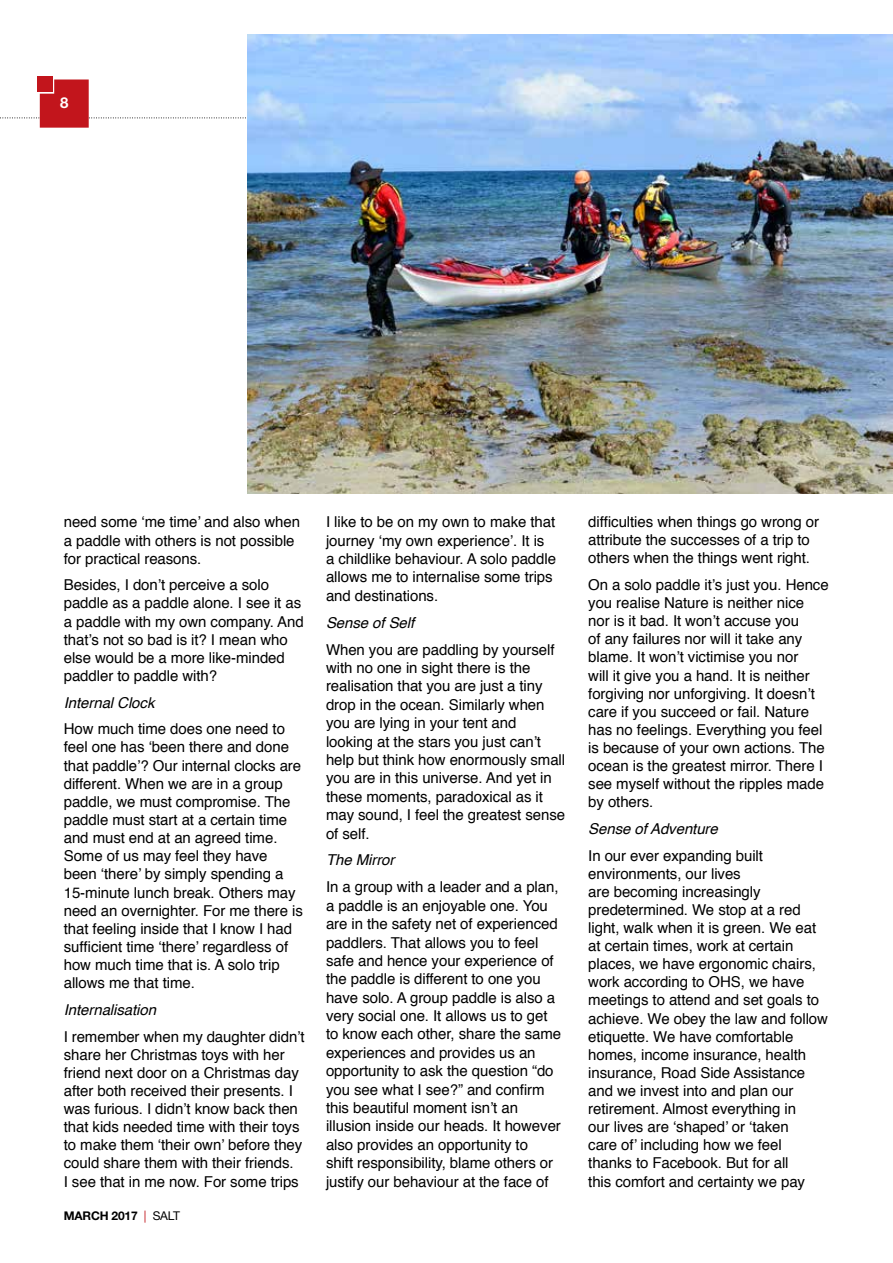
<style>
.page{position:relative;width:893px;height:1263px;background:#fff}
.page>*{position:absolute;margin:0;border:0;box-sizing:border-box;transform-origin:0 0}
.t1{font:15px/18.1px "Helvetica";letter-spacing:-.005em;color:#000}
.t2{font:italic 15px "Helvetica";letter-spacing:-.005em;color:#000}
.t3{font:700 15px "Helvetica Neue";color:#fff}
.t4{font:700 12px "Helvetica Neue";letter-spacing:-.015em;color:#000}
.s1{font-weight:400;color:#c2151c}
.s2{font-weight:400}
</style>
<div class="page">
<svg style="left:0;top:79px;width:246px;height:49px"></svg>
<div style="left:37px;top:77px;width:15px;height:15px;background:#c2151c"></div>
<img style="left:247px;top:34px;width:646px;height:459px">
<p class="t3" style="left:60px;top:93px;width:10px">8</p>
<p class="t1" style="left:64px;top:513px;width:238px">need some ‘me time’ and also when a paddle with others is not possible for practical reasons.</p>
<p class="t1" style="left:64px;top:576px;width:241px">Besides, I don’t perceive a solo paddle as a paddle alone. I see it as a paddle with my own company. And that’s not so bad is it? I mean who else would be a more like-minded paddler to paddle with?</p>
<p class="t2" style="left:64px;top:690px;width:92px">Internal Clock</p>
<p class="t1" style="left:64px;top:720px;width:241px">How much time does one need to feel one has ‘been there and done that paddle’? Our internal clocks are different. When we are in a group paddle, we must compromise. The paddle must start at a certain time and must end at an agreed time.<br>Some of us may feel they have been ‘there’ by simply spending a<br>15-minute lunch break. Others may need an overnighter. For me there is that feeling inside that I know I had sufficient time ‘there’ regardless of how much time that is. A solo trip allows me that time.</p>
<p class="t2" style="left:64px;top:998px;width:94px">Internalisation</p>
<p class="t1" style="left:64px;top:1027px;width:242px">I remember when my daughter didn’t share her Christmas toys with her friend next door on a Christmas day after both received their presents. I was furious. I didn’t know back then that kids needed time with their toys to make them ‘their own’ before they could share them with their friends.<br>I see that in me now. For some trips</p>
<p class="t4" style="left:64px;top:1209px;width:118px">MARCH 2017 <span class="s1">|</span> <span class="s2">SALT</span></p>
<p class="t1" style="left:326px;top:513px;width:232px">I like to be on my own to make that journey ‘my own experience’. It is a childlike behaviour. A solo paddle allows me to internalise some trips and destinations.</p>
<p class="t2" style="left:326px;top:611px;width:90px">Sense of Self</p>
<p class="t1" style="left:326px;top:641px;width:241px">When you are paddling by yourself with no one in sight there is the realisation that you are just a tiny drop in the ocean. Similarly when you are lying in your tent and looking at the stars you just can’t help but think how enormously small you are in this universe. And yet in these moments, paradoxical as it may sound, I feel the greatest sense of self.</p>
<p class="t2" style="left:326px;top:848px;width:70px">The Mirror</p>
<p class="t1" style="left:326px;top:878px;width:237px">In a group with a leader and a plan, a paddle is an enjoyable one. You are in the safety net of experienced paddlers. That allows you to feel safe and hence your experience of the paddle is different to one you have solo. A group paddle is also a very social one. It allows us to get to know each other, share the same experiences and provides us an opportunity to ask the question “do you see what I see?” and confirm this beautiful moment isn’t an illusion inside our heads. It however also provides an opportunity to<br>shift responsibility, blame others or justify our behaviour at the face of</p>
<p class="t1" style="left:588px;top:513px;width:232px">difficulties when things go wrong or attribute the successes of a trip to others when the things went right.</p>
<p class="t1" style="left:588px;top:576px;width:242px">On a solo paddle it’s just you. Hence you realise Nature is neither nice nor is it bad. It won’t accuse you<br>of any failures nor will it take any blame. It won’t victimise you nor<br>will it give you a hand. It is neither forgiving nor unforgiving. It doesn’t care if you succeed or fail. Nature has no feelings. Everything you feel is because of your own actions. The ocean is the greatest mirror. There I see myself without the ripples made by others.</p>
<p class="t2" style="left:588px;top:817px;width:131px">Sense of Adventure</p>
<p class="t1" style="left:588px;top:847px;width:241px">In our ever expanding built environments, our lives<br>are becoming increasingly predetermined. We stop at a red light, walk when it is green. We eat at certain times, work at certain places, we have ergonomic chairs, work according to OHS, we have meetings to attend and set goals to achieve. We obey the law and follow etiquette. We have comfortable homes, income insurance, health insurance, Road Side Assistance and we invest into and plan our retirement. Almost everything in<br>our lives are ‘shaped’ or ‘taken<br>care of’ including how we feel thanks to Facebook. But for all<br>this comfort and certainty we pay</p>
</div>
